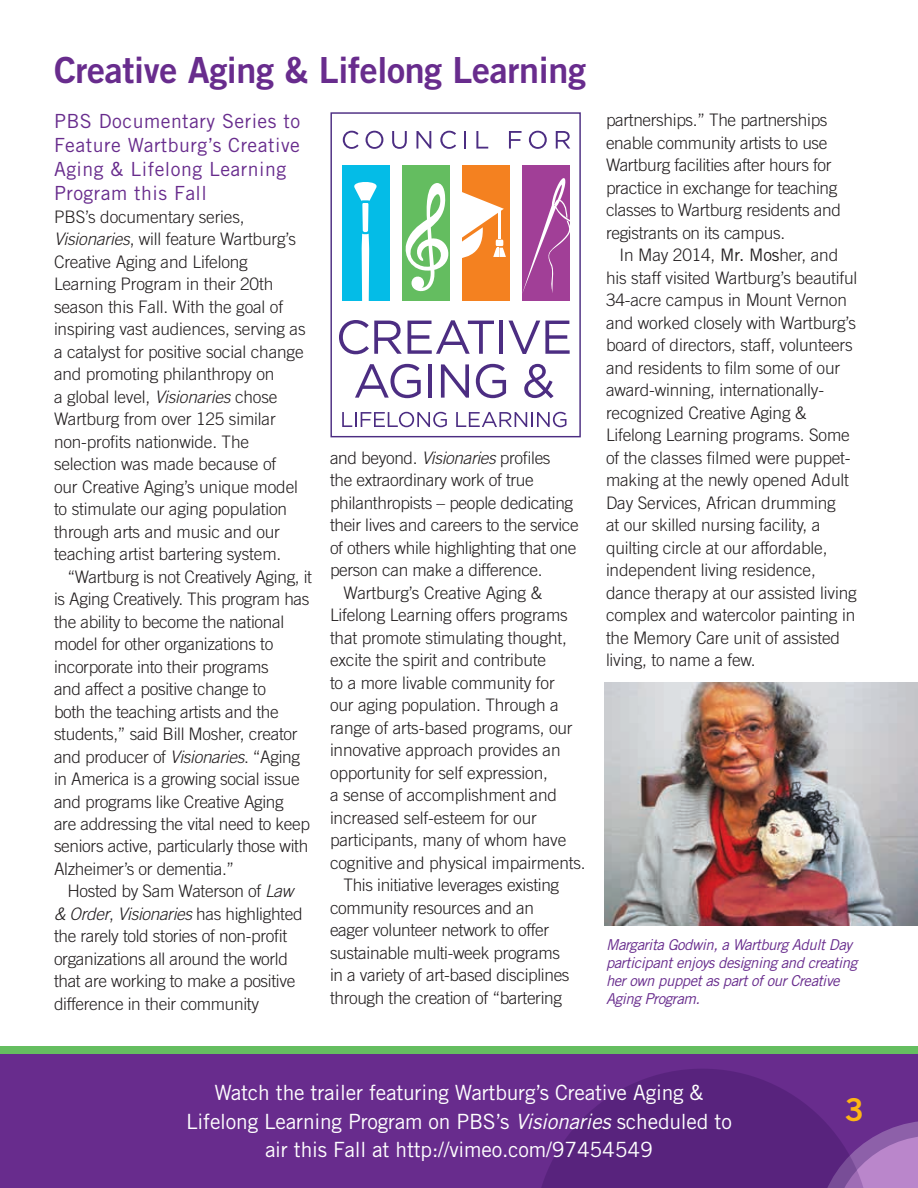
<style>
.page{position:relative;width:918px;height:1188px;background:#fff}
.page>*{position:absolute;margin:0;border:0;box-sizing:border-box;transform-origin:0 0}
.t1{font:36px "Trade Gothic Bold Two";letter-spacing:-.01em;color:#682c8d}
.t2{font:31.5px "Trade Gothic Bold Two";color:#fdb514}
.t3{font:21px/28.5px "Trade Gothic";letter-spacing:-.01em;color:#fff;text-align:center}
.t4{font:19.5px/24px "Trade Gothic";letter-spacing:.025em;color:#682c8d}
.t5{font:300 17.25px/22.5px "Trade Gothic";letter-spacing:-.01em;color:#231f20}
.t6{font:italic 15px/18px "Trade Gothic";letter-spacing:-.03em;color:#682c8d}
.s1{font-style:italic}
.s2{font-weight:400}
</style>
<div class="page">
<div style="left:0;top:1051px;width:918px;height:137px;background:#682c8d"></div>
<svg style="left:541px;top:1069px;width:377px;height:119px"></svg>
<div style="left:462px;top:165px;width:47px;height:136px;background:#f48120"></div>
<div style="left:342px;top:165px;width:48px;height:136px;background:#04bce7"></div>
<div style="left:522px;top:165px;width:47px;height:136px;background:#a13f97"></div>
<svg style="left:343px;top:131px;width:16px;height:18px"></svg>
<svg style="left:366px;top:131px;width:17px;height:18px"></svg>
<svg style="left:392px;top:131px;width:15px;height:18px"></svg>
<svg style="left:416px;top:131px;width:15px;height:18px"></svg>
<svg style="left:440px;top:131px;width:16px;height:18px"></svg>
<svg style="left:464px;top:131px;width:2px;height:18px"></svg>
<svg style="left:476px;top:131px;width:12px;height:18px"></svg>
<svg style="left:509px;top:131px;width:13px;height:18px"></svg>
<svg style="left:529px;top:131px;width:18px;height:18px"></svg>
<svg style="left:556px;top:131px;width:14px;height:18px"></svg>
<div style="left:330px;top:112px;width:251px;height:325px;border:1px solid #4c2d82"></div>
<svg style="left:355px;top:364px;width:66px;height:34px"></svg>
<hr style="left:429px;top:364px;width:3px;height:34px;background:#4c2d82">
<svg style="left:441px;top:364px;width:28px;height:34px"></svg>
<svg style="left:476px;top:364px;width:30px;height:34px"></svg>
<svg style="left:524px;top:364px;width:30px;height:34px"></svg>
<svg style="left:342px;top:412px;width:105px;height:15px"></svg>
<svg style="left:456px;top:412px;width:110px;height:15px"></svg>
<div style="left:402px;top:165px;width:48px;height:136px;background:#64bd60"></div>
<svg style="left:339px;top:178px;width:242px;height:176px"></svg>
<img style="left:605px;top:682px;width:313px;height:244px">
<div style="left:0;top:1047px;width:918px;height:7px;background:#65be60"></div>
<h1 class="t1" style="left:54px;top:48px;width:534px">Creative Aging &amp; Lifelong Learning</h1>
<p class="t4" style="left:54px;top:109px;width:248px">PBS Documentary Series to<br>Feature Wartburg’s Creative<br>Aging &amp; Lifelong Learning<br>Program this Fall</p>
<p class="t5" style="left:54px;top:205px;width:253px">PBS’s documentary series,<br><span class="s1">Visionaries</span>, will feature Wartburg’s<br>Creative Aging and Lifelong<br>Learning Program in their 20th season this Fall. With the goal of inspiring vast audiences, serving as a catalyst for positive social change and promoting philanthropy on<br>a global level, <span class="s1">Visionaries</span> chose<br>Wartburg from over 125 similar non-profits nationwide. The selection was made because of<br>our Creative Aging’s unique model to stimulate our aging population through arts and music and our teaching artist bartering system.</p>
<p class="t5" style="left:54px;top:565px;width:260px;text-indent:14px">“Wartburg is not Creatively Aging, it is Aging Creatively. This program has the ability to become the national model for other organizations to incorporate into their programs<br>and affect a positive change to<br>both the teaching artists and the students,” said Bill Mosher, creator and producer of <span class="s1">Visionaries</span>. “Aging in America is a growing social issue and programs like Creative Aging<br>are addressing the vital need to keep seniors active, particularly those with Alzheimer’s or dementia.”</p>
<p class="t5" style="left:54px;top:880px;width:250px;text-indent:14px">Hosted by Sam Waterson of <span class="s1">Law &amp; Order</span>, <span class="s1">Visionaries</span> has highlighted the rarely told stories of non-profit organizations all around the world that are working to make a positive difference in their community</p>
<p class="t5" style="left:330px;top:446px;width:222px">and beyond. <span class="s1">Visionaries</span> profiles</p>
<p class="t5" style="left:330px;top:469px;width:205px">the extraordinary work of true</p>
<p class="t5" style="left:330px;top:491px;width:245px">philanthropists – people dedicating</p>
<p class="t5" style="left:330px;top:514px;width:250px">their lives and careers to the service</p>
<p class="t5" style="left:330px;top:536px;width:248px">of others while highlighting that one</p>
<p class="t5" style="left:330px;top:559px;width:214px">person can make a difference.</p>
<p class="t5" style="left:344px;top:581px;width:200px">Wartburg’s Creative Aging &amp;</p>
<p class="t5" style="left:330px;top:604px;width:239px">Lifelong Learning offers programs</p>
<p class="t5" style="left:330px;top:626px;width:238px">that promote stimulating thought,</p>
<p class="t5" style="left:330px;top:649px;width:218px">excite the spirit and contribute</p>
<p class="t5" style="left:330px;top:671px;width:226px">to a more livable community for</p>
<p class="t5" style="left:330px;top:694px;width:230px">our aging population. Through a</p>
<p class="t5" style="left:330px;top:716px;width:244px">range of arts-based programs, our</p>
<p class="t5" style="left:330px;top:739px;width:232px">innovative approach provides an</p>
<p class="t5" style="left:330px;top:761px;width:219px">opportunity for self expression,</p>
<p class="t5" style="left:330px;top:784px;width:229px">a sense of accomplishment and</p>
<p class="t5" style="left:330px;top:806px;width:208px">increased self-esteem for our</p>
<p class="t5" style="left:330px;top:829px;width:238px">participants, many of whom have</p>
<p class="t5" style="left:330px;top:851px;width:257px">cognitive and physical impairments.</p>
<p class="t5" style="left:344px;top:874px;width:217px">This initiative leverages existing</p>
<p class="t5" style="left:330px;top:896px;width:206px">community resources and an</p>
<p class="t5" style="left:330px;top:919px;width:221px">eager volunteer network to offer</p>
<p class="t5" style="left:330px;top:941px;width:232px">sustainable multi-week programs</p>
<p class="t5" style="left:330px;top:964px;width:241px">in a variety of art-based disciplines</p>
<p class="t5" style="left:330px;top:986px;width:234px">through the creation of “bartering</p>
<p class="t5" style="left:606px;top:109px;width:236px">partnerships.” The partnerships enable community artists to use Wartburg facilities after hours for practice in exchange for teaching classes to Wartburg residents and registrants on its campus.</p>
<p class="t5" style="left:606px;top:244px;width:253px;text-indent:14px">In May 2014, <span class="s2">Mr. Mos</span>her, and his staff visited Wartburg’s beautiful<br>34-acre campus in Mount Vernon and worked closely with Wartburg’s board of directors, staff, volunteers and residents to film some of our award-winning, internationally&shy;recognized Creative Aging &amp;<br>Lifelong Learning programs. Some of the classes filmed were puppet&shy;making at the newly opened Adult<br>Day Services, African drumming<br>at our skilled nursing facility, a quilting circle at our affordable, independent living residence, dance therapy at our assisted living complex and watercolor painting in the Memory Care unit of assisted living, to name a few.</p>
<p class="t6" style="left:606px;top:935px;width:253px">Margarita Godwin, a Wartburg Adult Day participant enjoys designing and creating her own puppet as part of our Creative Aging Program.</p>
<p class="t3" style="left:186px;top:1078px;width:547px">Watch the trailer featuring Wartburg’s Creative Aging &amp;<br>Lifelong Learning Program on PBS’s <span class="s1">Visionaries</span> scheduled to air this Fall at http://vimeo.com/97454549</p>
<h2 class="t2" style="left:845px;top:1090px;width:21px">3</h2>
</div>
